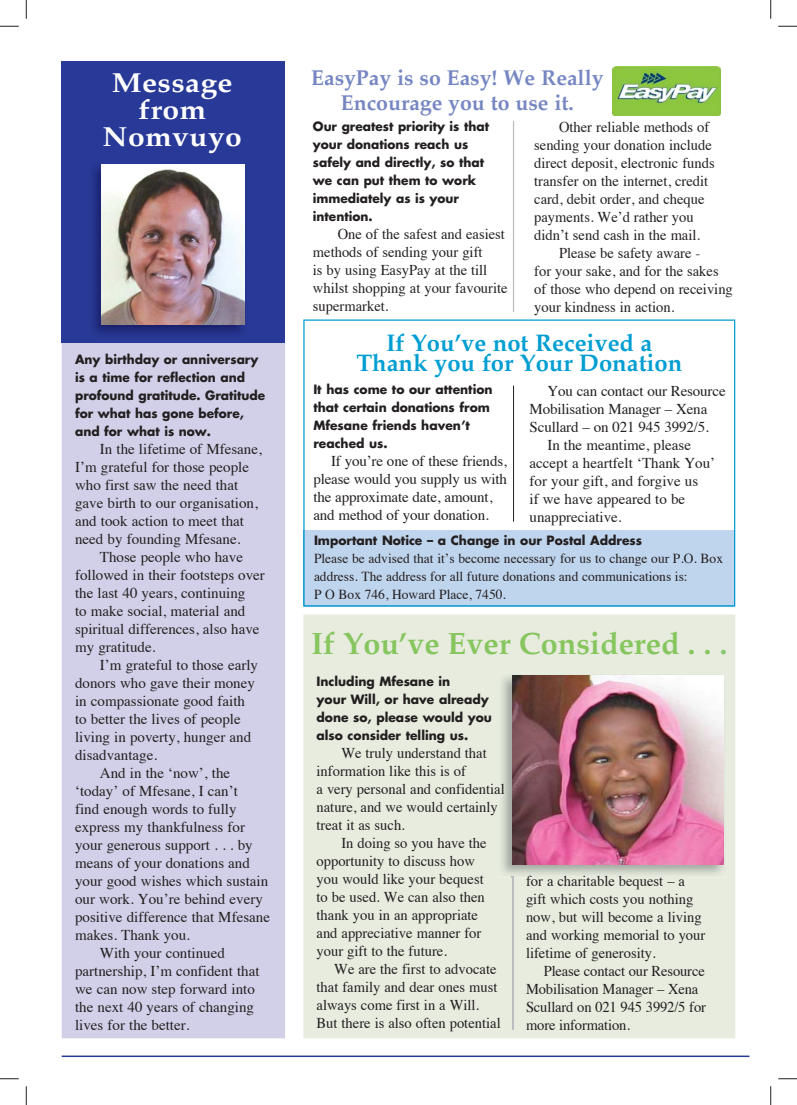
<style>
.page{position:relative;width:797px;height:1105px;background:#fff}
.page>*{position:absolute;margin:0;border:0;box-sizing:border-box;transform-origin:0 0}
.t1{font:700 30.38px "Palatino";color:#87c65f}
.t2{font:700 27.25px/27.1px "Palatino";letter-spacing:.015em;color:#fff;text-align:center;scale:1.1 1}
.t3{font:700 23.75px/20.4px "Palatino";color:#009ed2;text-align:center}
.t4{font:700 21.25px/25px "Palatino";color:#7686c2;text-align:center}
.t5{font:15px/18px "Times";color:#231f20}
.t6{font:15px "Times";color:#1b1b18}
.t7{font:13.75px/18px "Times";color:#231f20}
.t8{font:700 12.5px/18px "Futura";color:#231f20}
.s1{color:#86c76d}
.s2{color:#1b1b18}
</style>
<div class="page">
<svg style="left:303px;top:319px;width:432px;height:287px"></svg>
<div style="left:303px;top:614px;width:432px;height:424px;background:#e7ecdf"></div>
<div style="left:317px;top:783px;width:182px;height:14px;background:#e7ecdf"></div>
<div style="left:317px;top:801px;width:181px;height:14px;background:#e7ecdf"></div>
<div style="left:526px;top:877px;width:159px;height:12px;background:#e7ecdf"></div>
<hr style="left:62px;top:1055px;width:687px;height:2px;background:#283997">
<div style="left:62px;top:343px;width:223px;height:695px;background:#d1d0e8"></div>
<div style="left:62px;top:62px;width:223px;height:281px;background:#283997"></div>
<img style="left:93px;top:164px;width:152px;height:170px">
<img style="left:102px;top:165px;width:143px;height:160px">
<hr style="left:513px;top:386px;width:1px;height:136px;background:#231f20">
<hr style="left:513px;top:121px;width:1px;height:191px;background:#bbbdc0">
<hr style="left:512px;top:877px;width:1px;height:152px;background:#bbbdc0">
<div style="left:303px;top:530px;width:431px;height:76px;background:#bfd4ed"></div>
<img style="left:499px;top:673px;width:227px;height:204px">
<img style="left:499px;top:783px;width:5px;height:14px">
<img style="left:526px;top:875px;width:159px;height:2px">
<img style="left:512px;top:676px;width:211px;height:188px">
<img style="left:612px;top:66px;width:108px;height:49px">
<svg style="left:0;top:25px;width:19px;height:2px"></svg>
<svg style="left:778px;top:25px;width:19px;height:2px"></svg>
<svg style="left:0;top:1078px;width:19px;height:1px"></svg>
<svg style="left:778px;top:1078px;width:19px;height:1px"></svg>
<svg style="left:25px;top:0;width:2px;height:19px"></svg>
<svg style="left:25px;top:1086px;width:2px;height:19px"></svg>
<svg style="left:770px;top:0;width:1px;height:19px"></svg>
<svg style="left:770px;top:1086px;width:1px;height:19px"></svg>
<h2 class="t2" style="left:103px;top:71px;width:128px">Message from<br>Nomvuyo</h2>
<h3 class="t4" style="left:311px;top:67px;width:294px">EasyPay is so Easy! We Really<br>Encourage you to use it.</h3>
<p class="t8" style="left:313px;top:118px;width:178px">Our greatest priority is that your donations reach us safely and directly, so that we can put them to work immediately as is your intention.</p>
<p class="t5" style="left:313px;top:226px;width:196px;text-indent:25px">One of the safest and easiest methods of sending your gift<br>is by using EasyPay at the till whilst shopping at your favourite supermarket.</p>
<p class="t5" style="left:559px;top:119px;width:152px">Other reliable methods of</p>
<p class="t5" style="left:534px;top:137px;width:179px">sending your donation include</p>
<p class="t5" style="left:534px;top:155px;width:182px">direct deposit, electronic funds</p>
<p class="t5" style="left:534px;top:173px;width:175px">transfer on the internet, credit</p>
<p class="t5" style="left:534px;top:191px;width:172px">card, debit order, and cheque</p>
<p class="t5" style="left:534px;top:209px;width:161px">payments. We’d rather you</p>
<p class="t5" style="left:534px;top:227px;width:167px">didn’t send cash in the mail.</p>
<p class="t5" style="left:559px;top:245px;width:143px">Please be safety aware -</p>
<p class="t5" style="left:534px;top:263px;width:186px">for your sake, and for the sakes</p>
<p class="t5" style="left:534px;top:281px;width:200px">of those who depend on receiving</p>
<p class="t5" style="left:534px;top:299px;width:142px">your kindness in action.</p>
<p class="t8" style="left:75px;top:351px;width:192px">Any birthday or anniversary is a time for reflection and profound gratitude. Gratitude for what has gone before, and for what is now.</p>
<p class="t5" style="left:75px;top:441px;width:188px;text-indent:25px">In the lifetime of Mfesane,<br>I’m grateful for those people who first saw the need that gave birth to our organisation, and took action to meet that need by founding Mfesane.</p>
<p class="t5" style="left:75px;top:549px;width:191px;text-indent:25px">Those people who have followed in their footsteps over the last 40 years, continuing<br>to make social, material and spiritual differences, also have my gratitude.</p>
<p class="t5" style="left:100px;top:657px;width:160px">I’m grateful to those early</p>
<p class="t5" style="left:75px;top:675px;width:181px">donors who gave their money</p>
<p class="t5" style="left:75px;top:693px;width:171px">in compassionate good faith</p>
<p class="t5" style="left:75px;top:711px;width:167px">to better the lives of people</p>
<p class="t5" style="left:75px;top:729px;width:178px">living in poverty, hunger and</p>
<p class="t5" style="left:75px;top:747px;width:84px">disadvantage.</p>
<p class="t5" style="left:100px;top:765px;width:132px">And in the ‘now’, the</p>
<p class="t5" style="left:75px;top:783px;width:164px">‘today’ of Mfesane, I can’t</p>
<p class="t5" style="left:75px;top:801px;width:163px">find enough words to fully</p>
<p class="t5" style="left:75px;top:819px;width:171px">express my thankfulness for</p>
<p class="t5" style="left:75px;top:837px;width:179px">your generous support . . . by</p>
<p class="t5" style="left:75px;top:855px;width:176px">means of your donations and</p>
<p class="t5" style="left:75px;top:873px;width:195px">your good wishes which sustain</p>
<p class="t5" style="left:75px;top:891px;width:189px">our work. You’re behind every</p>
<p class="t5" style="left:75px;top:909px;width:196px">positive difference that Mfesane</p>
<p class="t5" style="left:75px;top:927px;width:116px">makes. Thank you.</p>
<p class="t5" style="left:100px;top:945px;width:126px">With your continued</p>
<p class="t5" style="left:75px;top:963px;width:186px">partnership, I’m confident that</p>
<p class="t5" style="left:75px;top:981px;width:181px">we can now step forward into</p>
<p class="t5" style="left:75px;top:999px;width:180px">the next 40 years of changing</p>
<p class="t5" style="left:75px;top:1017px;width:116px">lives for the better.</p>
<h3 class="t3" style="left:356px;top:334px;width:327px">If You’ve not Received a<br>Thank you for Your Donation</h3>
<p class="t8" style="left:313px;top:382px;width:181px">It has come to our attention that certain donations from<br>Mfesane friends haven’t reached us.</p>
<p class="t5" style="left:313px;top:454px;width:195px;text-indent:18px">If you’re one of these friends, please would you supply us with the approximate date, amount, and method of your donation.</p>
<p class="t5" style="left:547px;top:383px;width:180px">You can contact our Resource</p>
<p class="t5" style="left:529px;top:401px;width:179px">Mobilisation Manager – Xena</p>
<p class="t5" style="left:529px;top:419px;width:181px">Scullard – on 021 945 3992/5.</p>
<p class="t5" style="left:547px;top:437px;width:145px">In the meantime, please</p>
<p class="t5" style="left:529px;top:455px;width:187px">accept a heartfelt ‘Thank You’</p>
<p class="t5" style="left:529px;top:473px;width:170px">for your gift, and forgive us</p>
<p class="t5" style="left:529px;top:491px;width:157px">if we have appeared to be</p>
<p class="t5" style="left:529px;top:509px;width:94px">unappreciative.</p>
<p class="t8" style="left:314px;top:533px;width:329px">Important Notice – a Change in our Postal Address</p>
<p class="t7" style="left:314px;top:551px;width:410px">Please be advised that it’s become necessary for us to change our P.O. Box address. The address for all future donations and communications is:<br>P O Box 746, Howard Place, 7450.</p>
<h1 class="t1" style="left:311px;top:629px;width:418px">If You’ve Ever Considered . . <span class="s1">.</span></h1>
<p class="t8" style="left:316px;top:673px;width:177px">Including Mfesane in<br>your Will, or have already done so, please would you also consider telling us.</p>
<p class="t5" style="left:316px;top:745px;width:190px;text-indent:25px">We truly understand that information like this is of<br>a very personal and confidenti<span class="s2">al </span>nature, and we would certainly treat it as such.</p>
<p class="t5" style="left:316px;top:835px;width:172px;text-indent:25px">In doing so you have the opportunity to discuss how you would like your bequest to be used. We can also then thank you in an appropriate and appreciative manner for your gift to the future.</p>
<p class="t5" style="left:316px;top:961px;width:186px;text-indent:18px">We are the first to advocate that family and dear ones must always come first in a Will.<br>But there is also often potential</p>
<p class="t6" style="left:564px;top:874px;width:64px">h itbl b</p>
<p class="t6" style="left:659px;top:874px;width:6px">t</p>
<p class="t5" style="left:526px;top:873px;width:181px"><span class="s2">f</span>or a c ar a e eques – a gift which costs you nothing now, but will become a living and working memorial to your lifetime of generosity.</p>
<p class="t5" style="left:526px;top:963px;width:181px;text-indent:18px">Please contact our Resource<br>Mobilisation Manager – Xena<br>Scullard on 021 945 3992/5 for more information.</p>
</div>
